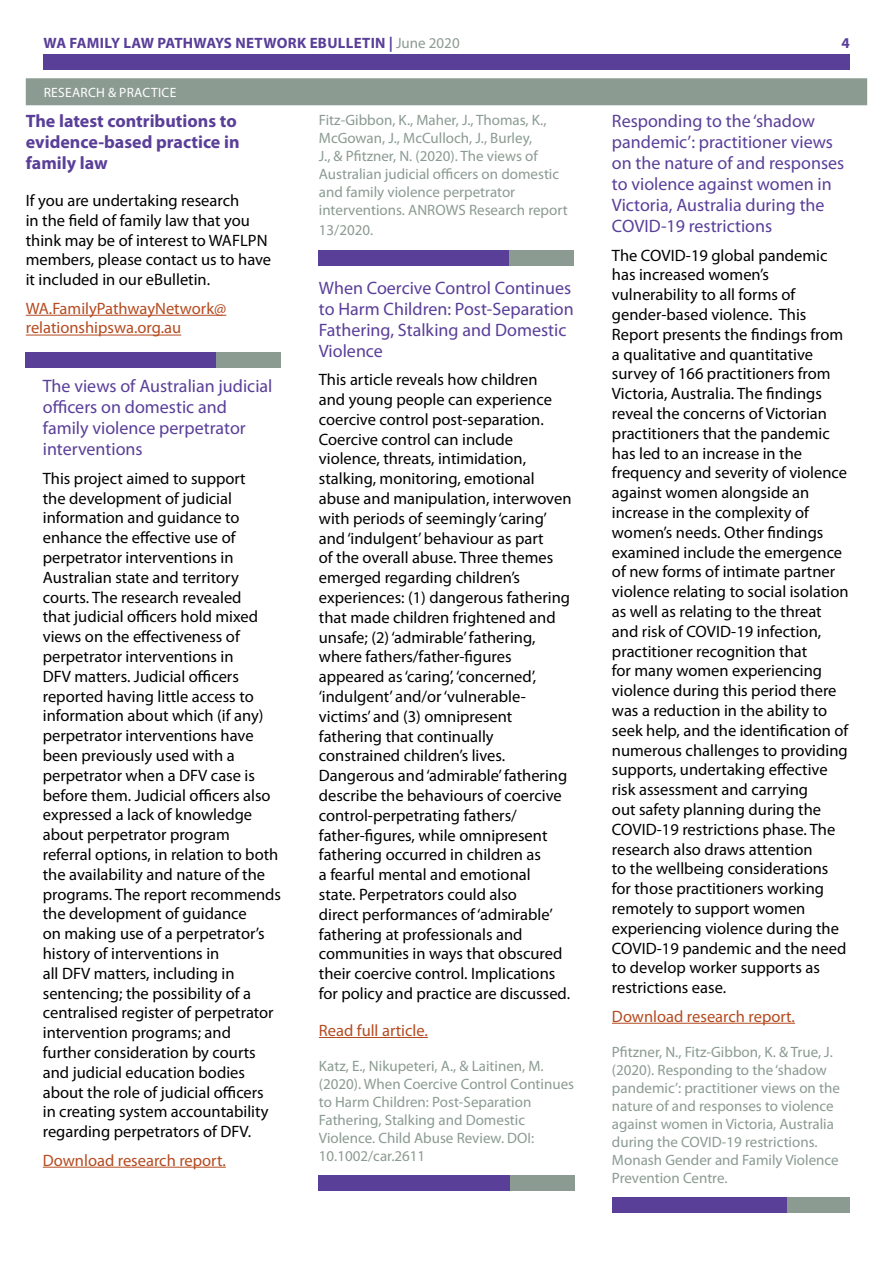
<style>
.page{position:relative;width:893px;height:1263px;background:#fff}
.page>*{position:absolute;margin:0;border:0;box-sizing:border-box;transform-origin:0 0}
.t1{font:18px/21px "Myriad Pro";color:#5a3f99}
.t2{font:700 18px/21px "Myriad Pro";color:#5a3f99}
.t3{font:16.5px/19.8px "Myriad Pro";color:#000}
.t4{font:16.5px/19.8px "Myriad Pro";color:#b54b21}
.t5{font:15px/18px "Myriad Pro";color:#8b9b92}
.t6{font:700 15px "Myriad Pro";letter-spacing:.02em;color:#5a3f99}
.t7{font:13.5px "Myriad Pro";letter-spacing:.02em;color:#fff}
.s1{font-weight:400;color:#8b9b92}
</style>
<div class="page">
<div style="left:43px;top:54px;width:807px;height:16px;background:#5a3f99"></div>
<div style="left:26px;top:78px;width:841px;height:27px;background:#8b9b92"></div>
<hr style="left:26px;top:315px;width:200px;height:1px;background:#b54b21">
<hr style="left:26px;top:335px;width:155px;height:1px;background:#b54b21">
<hr style="left:43px;top:1167px;width:183px;height:1px;background:#b54b21">
<hr style="left:319px;top:1037px;width:109px;height:1px;background:#b54b21">
<hr style="left:612px;top:1023px;width:183px;height:1px;background:#b54b21">
<div style="left:26px;top:352px;width:191px;height:16px;background:#5a3f99"></div>
<div style="left:217px;top:352px;width:64px;height:16px;background:#8b9b92"></div>
<div style="left:319px;top:250px;width:191px;height:16px;background:#5a3f99"></div>
<div style="left:510px;top:250px;width:64px;height:16px;background:#8b9b92"></div>
<div style="left:612px;top:1197px;width:187px;height:16px;background:#5a3f99"></div>
<div style="left:787px;top:1197px;width:62px;height:16px;background:#8b9b92"></div>
<div style="left:319px;top:1175px;width:191px;height:16px;background:#5a3f99"></div>
<div style="left:510px;top:1175px;width:64px;height:16px;background:#8b9b92"></div>
<p class="t6" style="left:44px;top:33px;width:418px">WA FAMILY LAW PATHWAYS NETWORK EBULLETIN | <span class="s1">June 2020</span></p>
<p class="t6" style="left:841px;top:33px;width:10px">4</p>
<p class="t7" style="left:44px;top:84px;width:134px">RESEARCH &amp; PRACTICE</p>
<p class="t2" style="left:26px;top:110px;width:215px">The latest contributions to evidence-based practice in family law</p>
<p class="t3" style="left:26px;top:190px;width:247px">If you are undertaking research<br>in the field of family law that you think may be of interest to WAFLPN members, please contact us to have it included in our eBulletin.</p>
<p class="t4" style="left:26px;top:298px;width:202px">WA.FamilyPathwayNetwork@ relationshipswa.org.au</p>
<p class="t5" style="left:319px;top:111px;width:250px">Fitz-Gibbon, K., Maher, J., Thomas, K., McGowan, J., McCulloch, J., Burley,<br>J., &amp; Pfitzner, N. (2020). The views of Australian judicial officers on domestic and family violence perpetrator interventions. ANROWS Research report</p>
<p class="t5" style="left:319px;top:221px;width:56px">13/2020.</p>
<p class="t1" style="left:612px;top:110px;width:234px">Responding to the ‘shadow pandemic’: practitioner views on the nature of and responses to violence against women in<br>Victoria, Australia during the<br>COVID-19 restrictions</p>
<p class="t3" style="left:612px;top:245px;width:238px">The COVID-19 global pandemic has increased women’s vulnerability to all forms of gender-based violence. This<br>Report presents the findings from a qualitative and quantitative survey of 166 practitioners from<br>Victoria, Australia. The findings reveal the concerns of Victorian practitioners that the pandemic has led to an increase in the frequency and severity of violence against women alongside an increase in the complexity of women’s needs. Other findings examined include the emergence of new forms of intimate partner violence relating to social isolation as well as relating to the threat and risk of COVID-19 infection, practitioner recognition that<br>for many women experiencing violence during this period there was a reduction in the ability to seek help, and the identification of numerous challenges to providing supports, undertaking effective risk assessment and carrying<br>out safety planning during the<br>COVID-19 restrictions phase. The research also draws attention<br>to the wellbeing considerations for those practitioners working remotely to support women experiencing violence during the<br>COVID-19 pandemic and the need to develop worker supports as restrictions ease.</p>
<p class="t4" style="left:612px;top:1006px;width:185px">Download research report.</p>
<p class="t5" style="left:612px;top:1042px;width:229px">Pfitzner, N., Fitz-Gibbon, K. &amp; True, J. (2020). Responding to the ‘shadow pandemic’: practitioner views on the nature of and responses to violence against women in Victoria, Australia during the COVID-19 restrictions.<br>Monash Gender and Family Violence Prevention Centre.</p>
<p class="t1" style="left:319px;top:277px;width:256px">When Coercive Control Continues to Harm Children: Post-Separation<br>Fathering, Stalking and Domestic<br>Violence</p>
<p class="t3" style="left:319px;top:369px;width:254px">This article reveals how children<br>and young people can experience coercive control post-separation.<br>Coercive control can include violence, threats, intimidation, stalking, monitoring, emotional abuse and manipulation, interwoven with periods of seemingly ‘caring’ and ‘indulgent’ behaviour as part<br>of the overall abuse. Three themes emerged regarding children’s experiences: (1) dangerous fathering that made children frightened and unsafe; (2) ‘admirable’ fathering, where fathers/father-figures appeared as ‘caring’, ‘concerned’, ‘indulgent’ and/or ‘vulnerable&shy;victims’ and (3) omnipresent fathering that continually constrained children’s lives.<br>Dangerous and ‘admirable’ fathering describe the behaviours of coercive control-perpetrating fathers/ father-figures, while omnipresent fathering occurred in children as<br>a fearful mental and emotional state. Perpetrators could also<br>direct performances of ‘admirable’ fathering at professionals and communities in ways that obscured their coercive control. Implications for policy and practice are discussed.</p>
<p class="t4" style="left:319px;top:1020px;width:110px">Read full article.</p>
<p class="t5" style="left:319px;top:1056px;width:257px">Katz, E., Nikupeteri, A., &amp; Laitinen, M. (2020). When Coercive Control Continues to Harm Children: Post-Separation Fathering, Stalking and Domestic Violence. Child Abuse Review. DOI:<br>10.1002/car.2611</p>
<p class="t1" style="left:43px;top:376px;width:231px">The views of Australian judicial officers on domestic and family violence perpetrator interventions</p>
<p class="t3" style="left:43px;top:468px;width:240px">This project aimed to support<br>the development of judicial information and guidance to enhance the effective use of perpetrator interventions in<br>Australian state and territory courts. The research revealed<br>that judicial officers hold mixed views on the effectiveness of perpetrator interventions in<br>DFV matters. Judicial officers reported having little access to information about which (if any) perpetrator interventions have been previously used with a perpetrator when a DFV case is before them. Judicial officers also expressed a lack of knowledge about perpetrator program referral options, in relation to both the availability and nature of the programs. The report recommends the development of guidance<br>on making use of a perpetrator’s history of interventions in<br>all DFV matters, including in sentencing; the possibility of a centralised register of perpetrator intervention programs; and further consideration by courts and judicial education bodies about the role of judicial officers<br>in creating system accountability regarding perpetrators of DFV.</p>
<p class="t4" style="left:43px;top:1150px;width:185px">Download research report.</p>
</div>
